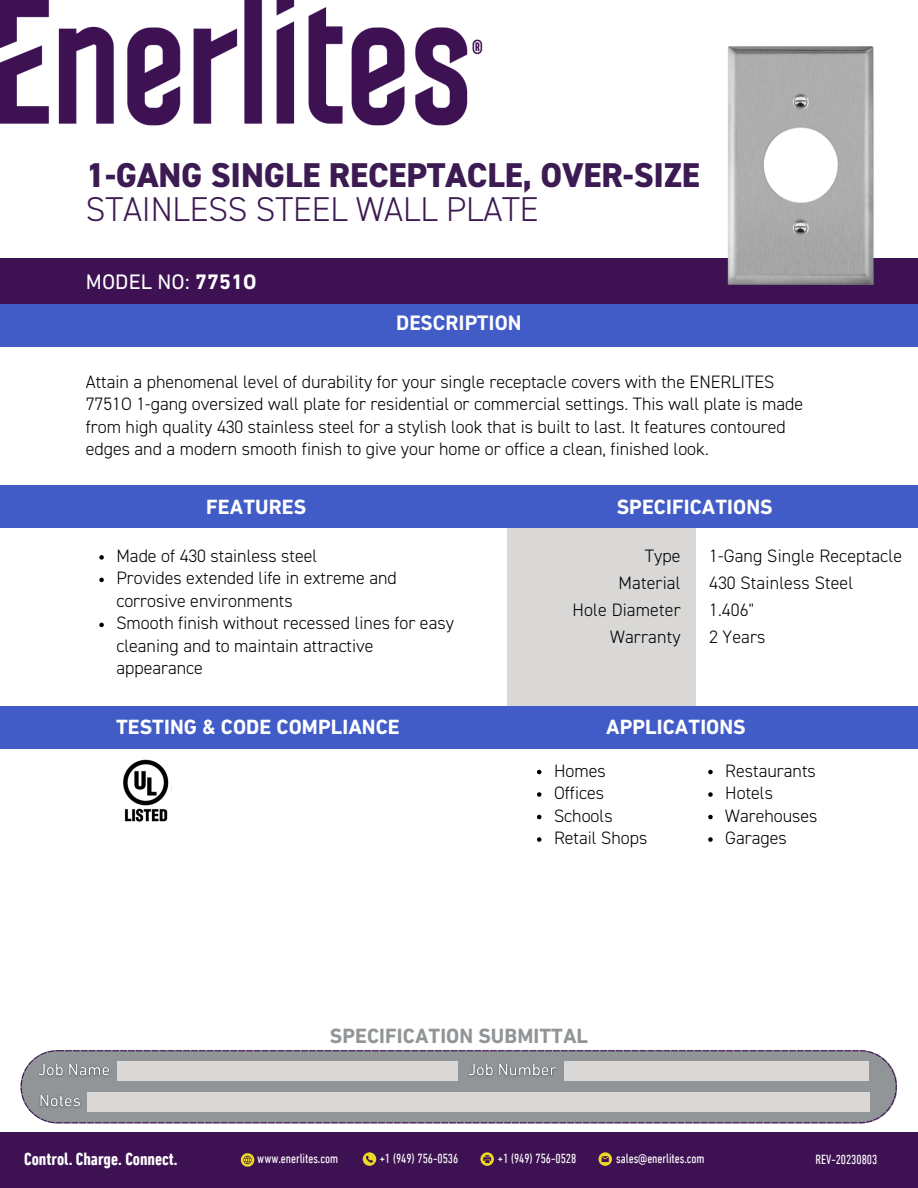
<style>
.page{position:relative;width:918px;height:1188px;background:#fff}
.page>*{position:absolute;margin:0;border:0;box-sizing:border-box;transform-origin:0 0}
.t1{font:800 34.5px "DIN2014";letter-spacing:-.005em;color:#3c1a52}
.t2{font:300 34.5px "DIN2014";letter-spacing:-.005em;color:#3c1a52}
.t3{font:21.3px "DIN Next LT Pro";letter-spacing:.005em;color:#fff}
.t4{font:700 21px "DIN Next LT Pro";letter-spacing:.005em;color:#fff}
.t5{font:700 21px "DIN Next LT Pro";letter-spacing:.005em;color:#919597}
.t6{font:700 21px "DIN2014";letter-spacing:.005em;color:#fff}
.t7{font:300 18px/22.5px "DIN2014";color:#000}
.t8{font:700 condensed 18px "DIN Next LT Pro";color:#fff}
.t9{font:condensed 13.5px "DIN Next LT Pro";letter-spacing:-.005em;color:#fff}
.s1{font-weight:700}
</style>
<div class="page">
<div style="left:0;top:258px;width:918px;height:52px;background:#3d1152"></div>
<div style="left:0;top:305px;width:918px;height:42px;background:#425cc7"></div>
<div style="left:507px;top:521px;width:189px;height:188px;background:#d9d8d6"></div>
<img style="left:0;top:0;width:483px;height:126px">
<div style="left:0;top:486px;width:918px;height:42px;background:#425cc7"></div>
<img style="left:657px;top:46px;width:261px;height:259px">
<svg style="left:99px;top:555px;width:5px;height:5px"></svg>
<svg style="left:99px;top:578px;width:5px;height:4px"></svg>
<svg style="left:99px;top:623px;width:5px;height:4px"></svg>
<div style="left:0;top:706px;width:918px;height:42px;background:#425cc7"></div>
<svg style="left:537px;top:770px;width:4px;height:4px"></svg>
<svg style="left:537px;top:792px;width:4px;height:5px"></svg>
<svg style="left:537px;top:815px;width:4px;height:4px"></svg>
<svg style="left:537px;top:837px;width:4px;height:5px"></svg>
<svg style="left:708px;top:770px;width:5px;height:4px"></svg>
<svg style="left:708px;top:792px;width:5px;height:5px"></svg>
<svg style="left:708px;top:815px;width:5px;height:4px"></svg>
<svg style="left:708px;top:837px;width:5px;height:5px"></svg>
<img style="left:123px;top:760px;width:46px;height:62px">
<div style="left:0;top:1133px;width:918px;height:55px;background:#3d1152"></div>
<svg style="left:21px;top:1050px;width:876px;height:73px;background:#929399"></svg>
<div style="left:117px;top:1061px;width:341px;height:20px;background:#d9d8d6"></div>
<svg style="left:598px;top:1152px;width:14px;height:14px"></svg>
<svg style="left:241px;top:1153px;width:13px;height:14px"></svg>
<svg style="left:363px;top:1152px;width:13px;height:14px"></svg>
<svg style="left:480px;top:1152px;width:14px;height:14px"></svg>
<div style="left:564px;top:1061px;width:305px;height:20px;background:#d9d8d6"></div>
<div style="left:87px;top:1093px;width:782px;height:19px;background:#d9d8d6"></div>
<img style="left:33px;top:1058px;width:81px;height:28px">
<img style="left:463px;top:1058px;width:99px;height:28px">
<img style="left:34px;top:1089px;width:51px;height:28px">
<p class="t1" style="left:86px;top:161px;width:615px">1-GANG SINGLE RECEPTACLE, OVER-SIZE</p>
<p class="t2" style="left:86px;top:194px;width:454px">STAINLESS STEEL WALL PLATE</p>
<p class="t3" style="left:86px;top:273px;width:172px">MODEL NO: <span class="s1">7751O</span></p>
<p class="t6" style="left:396px;top:314px;width:127px">DESCRIPTION</p>
<p class="t7" style="left:86px;top:371px;width:690px">Attain a phenomenal level of durability for your single receptacle covers with the ENERLITES</p>
<p class="t7" style="left:86px;top:394px;width:719px">7751O 1-gang oversized wall plate for residential or commercial settings. This wall plate is made from high quality 430 stainless steel for a stylish look that is built to last. It features contoured edges and a modern smooth finish to give your home or office a clean, finished look.</p>
<p class="t4" style="left:206px;top:498px;width:102px">FEATURES</p>
<p class="t4" style="left:617px;top:498px;width:158px">SPECIFICATIONS</p>
<p class="t7" style="left:709px;top:546px;width:195px">1-Gang Single Receptacle</p>
<p class="t7" style="left:709px;top:573px;width:146px">430 Stainless Steel</p>
<p class="t7" style="left:709px;top:600px;width:47px">1.406"</p>
<p class="t7" style="left:709px;top:627px;width:58px">2 Years</p>
<p class="t7" style="left:116px;top:546px;width:202px">Made of 430 stainless steel</p>
<p class="t7" style="left:116px;top:568px;width:282px">Provides extended life in extreme and corrosive environments</p>
<p class="t7" style="left:116px;top:613px;width:339px">Smooth finish without recessed lines for easy cleaning and to maintain attractive appearance</p>
<p class="t7" style="left:645px;top:546px;width:37px">Type</p>
<p class="t7" style="left:619px;top:573px;width:64px">Material</p>
<p class="t7" style="left:573px;top:600px;width:110px">Hole Diameter</p>
<p class="t7" style="left:610px;top:627px;width:72px">Warranty</p>
<p class="t4" style="left:116px;top:719px;width:285px">TESTING &amp; CODE COMPLIANCE</p>
<p class="t4" style="left:606px;top:719px;width:141px">APPLICATIONS</p>
<p class="t7" style="left:554px;top:760px;width:53px">Homes</p>
<p class="t7" style="left:554px;top:783px;width:52px">Offices</p>
<p class="t7" style="left:554px;top:805px;width:60px">Schools</p>
<p class="t7" style="left:554px;top:828px;width:95px">Retail Shops</p>
<p class="t7" style="left:725px;top:760px;width:92px">Restaurants</p>
<p class="t7" style="left:725px;top:783px;width:49px">Hotels</p>
<p class="t7" style="left:725px;top:805px;width:94px">Warehouses</p>
<p class="t7" style="left:725px;top:828px;width:63px">Garages</p>
<p class="t5" style="left:330px;top:1027px;width:260px">SPECIFICATION SUBMITTAL</p>
<p class="t8" style="left:24px;top:1151px;width:155px">Control. Charge. Connect.</p>
<p class="t9" style="left:257px;top:1153px;width:82px">www.enerlites.com</p>
<p class="t9" style="left:380px;top:1153px;width:80px">+1 (949) 756-0536</p>
<p class="t9" style="left:498px;top:1153px;width:80px">+1 (949) 756-0528</p>
<p class="t9" style="left:616px;top:1153px;width:90px">sales@enerlites.com</p>
<p class="t9" style="left:816px;top:1154px;width:63px">REV-20230803</p>
</div>
